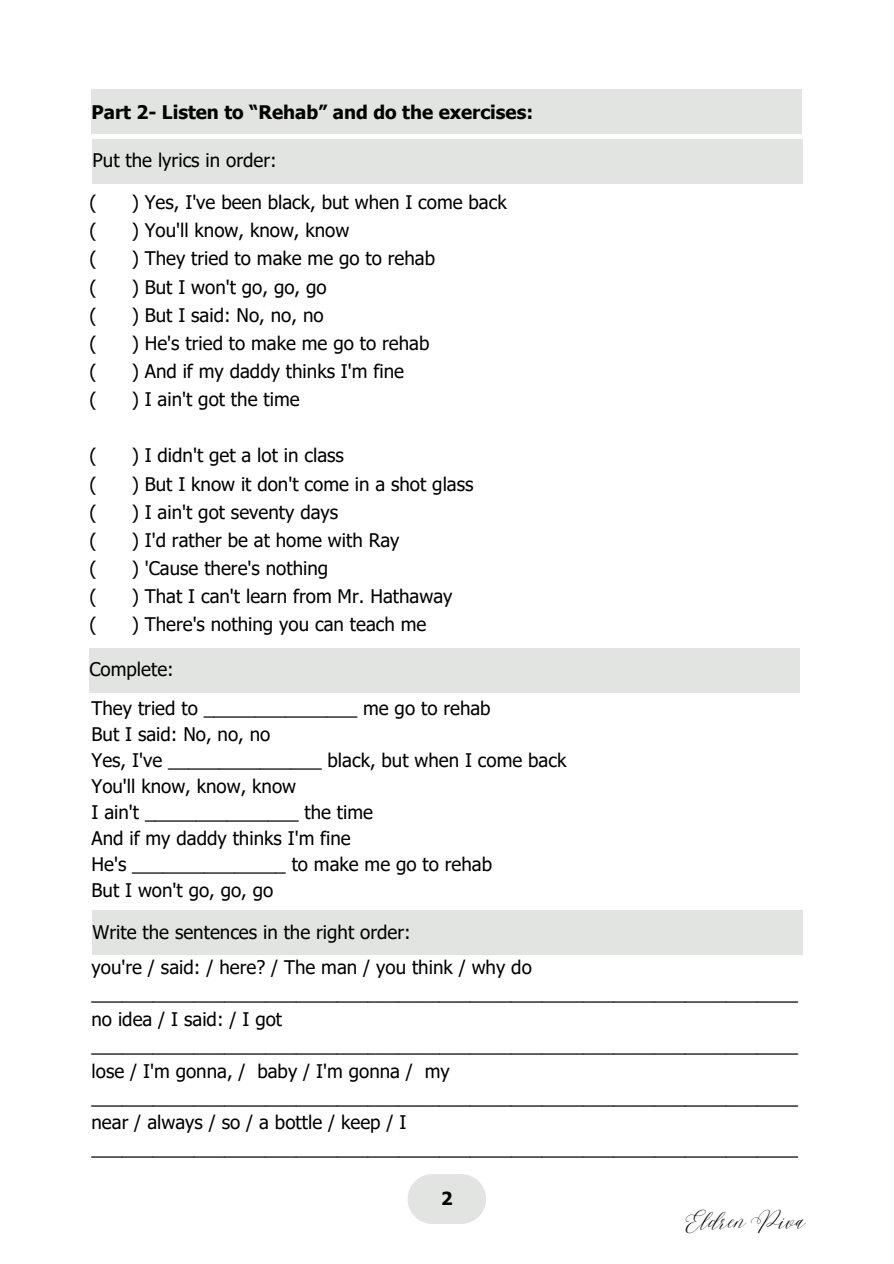
<style>
.page{position:relative;width:894px;height:1264px;background:#fff}
.page>*{position:absolute;margin:0;border:0;box-sizing:border-box;transform-origin:0 0}
.t1{font:45px "League Gothic";color:#fff}
.t2{font:18.75px "Tahoma";color:#000}
.t3{font:700 18.75px "Tahoma";color:#000}
.t4{font:18px "Malibu Ring";color:#000}
.t5{font:700 18px "Tahoma";color:#000}
</style>
<div class="page">
<div style="left:407px;top:1174px;width:79px;height:49px;background:#e2e4e1;border-radius:25px"></div>
<div style="left:93px;top:139px;width:710px;height:44px;background:#e2e4e1"></div>
<div style="left:91px;top:89px;width:710px;height:45px;background:#e2e4e1"></div>
<div style="left:89px;top:647px;width:710px;height:45px;background:#e2e4e1"></div>
<div style="left:93px;top:910px;width:710px;height:45px;background:#e2e4e1"></div>
<p class="t3" style="left:91px;top:100px;width:443px">Part 2- Listen to “Rehab” and do the exercises:</p>
<p class="t2" style="left:93px;top:148px;width:185px">Put the lyrics in order:</p>
<p class="t2" style="left:89px;top:190px;width:9px">(</p>
<p class="t2" style="left:132px;top:190px;width:376px">) Yes, I've been black, but when I come back</p>
<p class="t2" style="left:89px;top:218px;width:9px">(</p>
<p class="t2" style="left:132px;top:218px;width:219px">) You'll know, know, know</p>
<p class="t2" style="left:89px;top:247px;width:9px">(</p>
<p class="t2" style="left:132px;top:247px;width:305px">) They tried to make me go to rehab</p>
<p class="t2" style="left:89px;top:275px;width:9px">(</p>
<p class="t2" style="left:132px;top:275px;width:196px">) But I won't go, go, go</p>
<p class="t2" style="left:89px;top:303px;width:9px">(</p>
<p class="t2" style="left:132px;top:303px;width:193px">) But I said: No, no, no</p>
<p class="t2" style="left:89px;top:331px;width:9px">(</p>
<p class="t2" style="left:132px;top:331px;width:299px">) He's tried to make me go to rehab</p>
<p class="t2" style="left:89px;top:359px;width:9px">(</p>
<p class="t2" style="left:132px;top:359px;width:274px">) And if my daddy thinks I'm fine</p>
<p class="t2" style="left:89px;top:387px;width:9px">(</p>
<p class="t2" style="left:132px;top:387px;width:169px">) I ain't got the time</p>
<p class="t2" style="left:89px;top:443px;width:9px">(</p>
<p class="t2" style="left:132px;top:443px;width:214px">) I didn't get a lot in class</p>
<p class="t2" style="left:89px;top:472px;width:9px">(</p>
<p class="t2" style="left:132px;top:472px;width:343px">) But I know it don't come in a shot glass</p>
<p class="t2" style="left:89px;top:500px;width:9px">(</p>
<p class="t2" style="left:132px;top:500px;width:208px">) I ain't got seventy days</p>
<p class="t2" style="left:89px;top:528px;width:9px">(</p>
<p class="t2" style="left:132px;top:528px;width:269px">) I'd rather be at home with Ray</p>
<p class="t2" style="left:89px;top:556px;width:9px">(</p>
<p class="t2" style="left:132px;top:556px;width:198px">) 'Cause there's nothing</p>
<p class="t2" style="left:89px;top:584px;width:9px">(</p>
<p class="t2" style="left:132px;top:584px;width:322px">) That I can't learn from Mr. Hathaway</p>
<p class="t2" style="left:89px;top:612px;width:9px">(</p>
<p class="t2" style="left:132px;top:612px;width:296px">) There's nothing you can teach me</p>
<p class="t2" style="left:89px;top:657px;width:86px">Complete:</p>
<p class="t2" style="left:91px;top:696px;width:400px">They tried to _______________ me go to rehab</p>
<p class="t2" style="left:91px;top:722px;width:180px">But I said: No, no, no</p>
<p class="t2" style="left:91px;top:748px;width:476px">Yes, I've _______________ black, but when I come back</p>
<p class="t2" style="left:91px;top:774px;width:206px">You'll know, know, know</p>
<p class="t2" style="left:91px;top:800px;width:283px">I ain't _______________ the time</p>
<p class="t2" style="left:91px;top:826px;width:261px">And if my daddy thinks I'm fine</p>
<p class="t2" style="left:91px;top:851px;width:402px">He's _______________ to make me go to rehab</p>
<p class="t2" style="left:91px;top:877px;width:183px">But I won't go, go, go</p>
<p class="t2" style="left:93px;top:920px;width:319px">Write the sentences in the right order:</p>
<p class="t2" style="left:91px;top:955px;width:441px">you're / said: / here? / The man / you think / why do</p>
<p class="t2" style="left:91px;top:981px;width:707px">_____________________________________________________________________</p>
<p class="t2" style="left:91px;top:1007px;width:192px">no idea / I said: / I got</p>
<p class="t2" style="left:91px;top:1033px;width:707px">_____________________________________________________________________</p>
<p class="t2" style="left:91px;top:1058px;width:360px">lose / I'm gonna, / baby / I'm gonna / my</p>
<p class="t2" style="left:91px;top:1084px;width:707px">_____________________________________________________________________</p>
<p class="t2" style="left:91px;top:1110px;width:316px">near / always / so / a bottle / keep / I</p>
<p class="t2" style="left:91px;top:1136px;width:707px">_____________________________________________________________________</p>
<h1 class="t5" style="left:441px;top:1186px;width:13px">2</h1>
<p class="t1" style="left:755px;top:1191px;width:9px">|</p>
<p class="t4" style="left:682px;top:1210px;width:123px">Eldren Piva</p>
</div>
